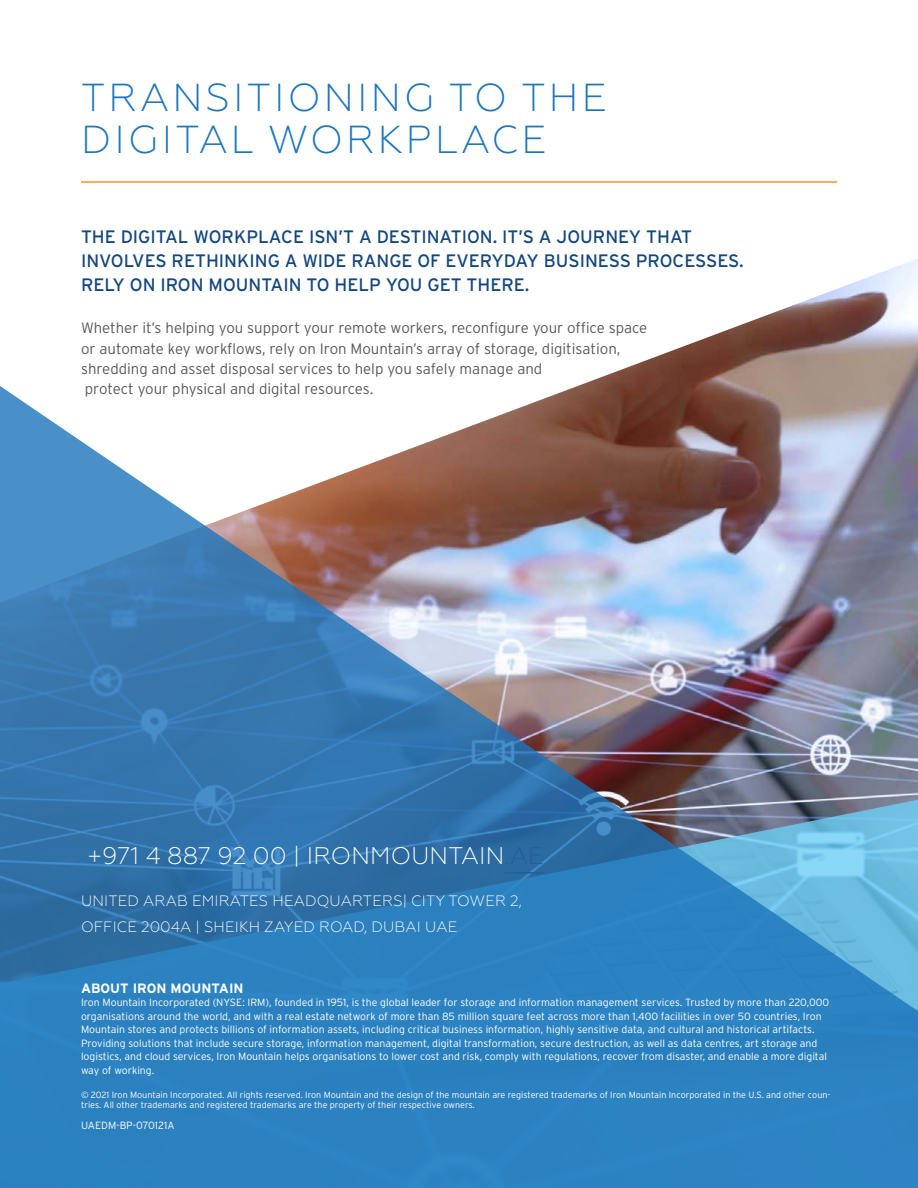
<style>
.page{position:relative;width:918px;height:1188px;background:#fff}
.page>*{position:absolute;margin:0;border:0;box-sizing:border-box;transform-origin:0 0}
.t1{font:300 39px/42px "Geometria";letter-spacing:.08em;color:#1c75bc}
.t2{font:300 24px "Geometria";letter-spacing:.01em;color:#fff}
.t3{font:18px/24px "Interstate";color:#14477d}
.t4{font:300 15px/20.2px "Interstate";color:#58595b}
.t5{font:300 15px/25.5px "Geometria";letter-spacing:.01em;color:#fff}
.t6{font:700 13.5px "Interstate";color:#fff}
.t7{font:300 10.5px/13.5px "Interstate";color:#fff}
.t8{font:300 9px/10.5px "Interstate";color:#fff}
.s1{color:#215e9e}
</style>
<div class="page">
<img style="left:596px;top:259px;width:322px;height:120px">
<img style="left:0;top:379px;width:918px;height:809px">
<hr style="left:81px;top:181px;width:756px;height:2px;background:#f7941e">
<hr style="left:505px;top:872px;width:39px;height:2px;background:#215e9e">
<h1 class="t1" style="left:81px;top:77px;width:527px">TRANSITIONING TO THE<br>DIGITAL WORKPLACE</h1>
<h3 class="t3" style="left:81px;top:225px;width:664px">THE DIGITAL WORKPLACE ISN’T A DESTINATION. IT’S A JOURNEY THAT<br>INVOLVES RETHINKING A WIDE RANGE OF EVERYDAY BUSINESS PROCESSES.<br>RELY ON IRON MOUNTAIN TO HELP YOU GET THERE.</h3>
<p class="t4" style="left:81px;top:318px;width:568px">Whether it’s helping you support your remote workers, reconfigure your office space or automate key workflows, rely on Iron Mountain’s array of storage, digitisation, shredding and asset disposal services to help you safely manage and<br>protect your physical and digital resources.</p>
<h2 class="t2" style="left:87px;top:842px;width:457px">+971 4 887 92 00 | IRONMOUNTAIN<span class="s1">.AE</span></h2>
<h3 class="t5" style="left:81px;top:888px;width:443px">UNITED ARAB EMIRATES HEADQUARTERS| CITY TOWER 2,<br>OFFICE 2004A | SHEIKH ZAYED ROAD, DUBAI UAE</h3>
<p class="t6" style="left:81px;top:980px;width:164px">ABOUT IRON MOUNTAIN</p>
<p class="t7" style="left:81px;top:996px;width:750px">Iron Mountain Incorporated (NYSE: IRM), founded in 1951, is the global leader for storage and information management services. Trusted by more than 220,000 organisations around the world, and with a real estate network of more than 85 million square feet across more than 1,400 facilities in over 50 countries, Iron Mountain stores and protects billions of information assets, including critical business information, highly sensitive data, and cultural and historical artifacts.<br>Providing solutions that include secure storage, information management, digital transformation, secure destruction, as well as data centres, art storage and logistics, and cloud services, Iron Mountain helps organisations to lower cost and risk, comply with regulations, recover from disaster, and enable a more digital way of working.</p>
<p class="t8" style="left:81px;top:1089px;width:751px">© 2021 Iron Mountain Incorporated. All rights reserved. Iron Mountain and the design of the mountain are registered trademarks of Iron Mountain Incorporated in the U.S. and other coun&shy;tries. All other trademarks and registered trademarks are the property of their respective owners.</p>
<p class="t7" style="left:81px;top:1118px;width:95px">UAEDM-BP-070121A</p>
</div>
